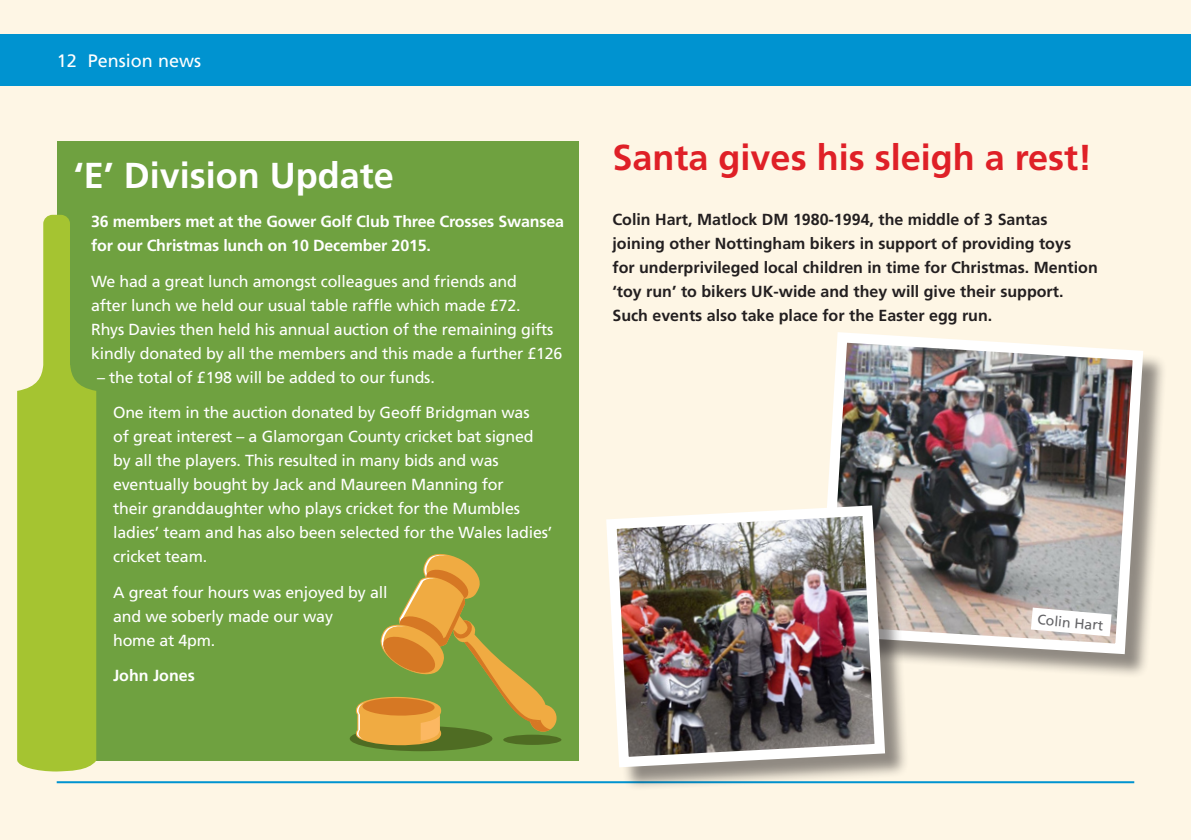
<style>
.page{position:relative;width:1191px;height:840px;background:#fff}
.page>*{position:absolute;margin:0;border:0;box-sizing:border-box;transform-origin:0 0}
.t1{font:700 36px "Frutiger";color:#df2027}
.t2{font:700 36px "Frutiger";color:#fff}
.t3{font:18px "Frutiger";color:#fff}
.t4{font:16px/24px "Frutiger";letter-spacing:-.01em;color:#fff}
.t5{font:700 16px/24px "Frutiger";color:#231f20}
.t6{font:700 16px/24px "Frutiger";letter-spacing:-.01em;color:#fff}
.t7{font:14px "Frutiger";color:#636366}
</style>
<div class="page">
<div style="left:0;top:0;width:1191px;height:839px;background:#fef6e5"></div>
<div style="left:57px;top:141px;width:521px;height:619px;background:#6fa140"></div>
<div style="left:0;top:34px;width:1191px;height:51px;background:#0093d0"></div>
<hr style="left:57px;top:780px;width:1077px;height:2px;background:#0093d0">
<div style="left:350px;top:725px;width:142px;height:25px;background:#4f6c23;border-radius:50%"></div>
<svg style="left:503px;top:734px;width:58px;height:10px"></svg>
<svg style="left:356px;top:554px;width:201px;height:191px"></svg>
<div style="left:823px;top:335px;width:344px;height:342px;background:#231f20;opacity:.5"></div>
<img style="left:823px;top:332px;width:325px;height:327px">
<div style="left:610px;top:509px;width:299px;height:282px;background:#231f20;opacity:.5"></div>
<img style="left:606px;top:500px;width:284px;height:272px">
<svg style="left:17px;top:215px;width:79px;height:556px;fill:#a5c431"></svg>
<svg style="left:1030px;top:607px;width:81px;height:29px;background:#eeeceb"></svg>
<p class="t3" style="left:57px;top:50px;width:146px">12 Pension news</p>
<p class="t2" style="left:74px;top:154px;width:322px">‘E’ Division Update</p>
<p class="t6" style="left:91px;top:209px;width:474px">36 members met at the Gower Golf Club Three Crosses Swansea for our Christmas lunch on 10 December 2015.</p>
<p class="t4" style="left:91px;top:269px;width:473px">We had a great lunch amongst colleagues and friends and<br>after lunch we held our usual table raffle which made £72.<br>Rhys Davies then held his annual auction of the remaining gifts kindly donated by all the members and this made a further £126</p>
<p class="t4" style="left:97px;top:365px;width:339px">– the total of £198 will be added to our funds.</p>
<p class="t4" style="left:113px;top:400px;width:441px">One item in the auction donated by Geoff Bridgman was<br>of great interest – a Glamorgan County cricket bat signed by all the players. This resulted in many bids and was eventually bought by Jack and Maureen Manning for<br>their granddaughter who plays cricket for the Mumbles ladies’ team and has also been selected for the Wales ladies’ cricket team.</p>
<p class="t4" style="left:113px;top:579px;width:276px">A great four hours was enjoyed by all and we soberly made our way<br>home at 4pm.</p>
<p class="t6" style="left:113px;top:663px;width:83px">John Jones</p>
<p class="t1" style="left:612px;top:136px;width:481px">Santa gives his sleigh a rest!</p>
<p class="t5" style="left:612px;top:207px;width:487px">Colin Hart, Matlock DM 1980-1994, the middle of 3 Santas joining other Nottingham bikers in support of providing toys<br>for underprivileged local children in time for Christmas. Mention ‘toy run’ to bikers UK-wide and they will give their support.<br>Such events also take place for the Easter egg run.</p>
<p class="t7" style="left:1038px;top:611px;width:68px;rotate:5deg">Colin Hart</p>
</div>
